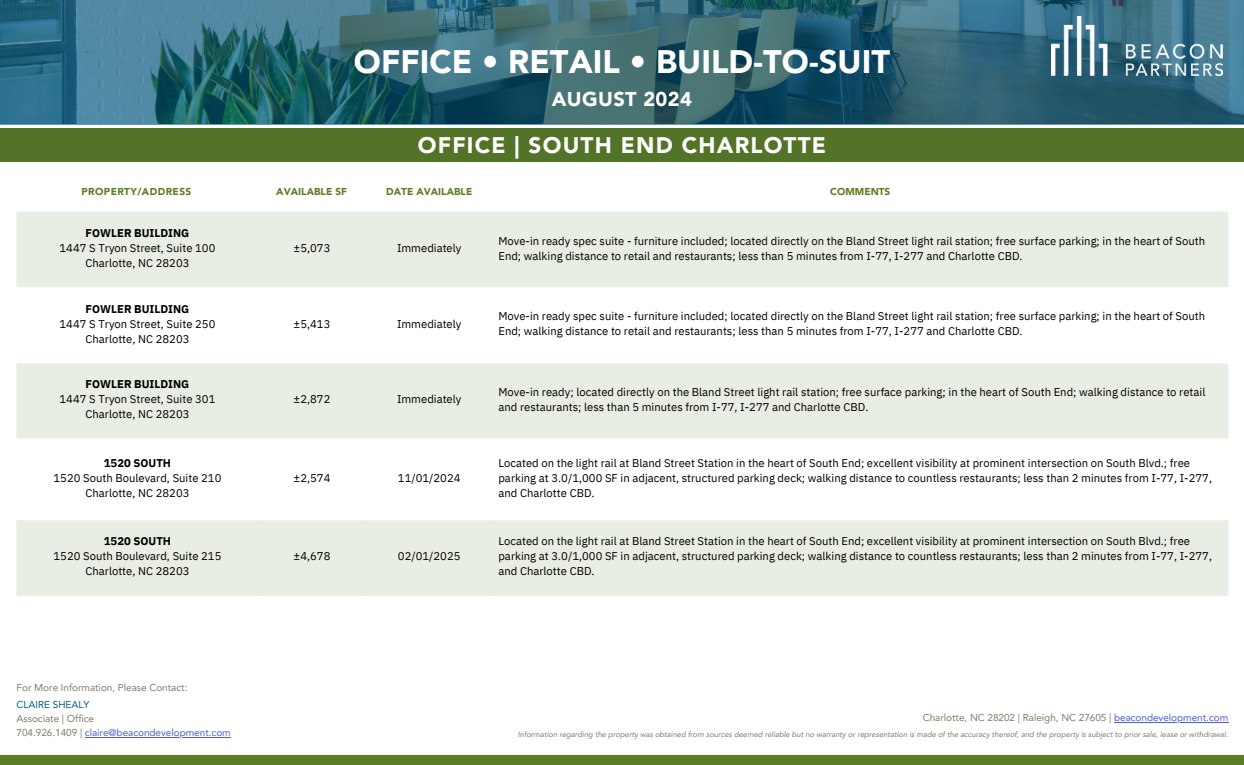
<style>
.page{position:relative;width:1244px;height:765px;background:#fff}
.page>*{position:absolute;margin:0;border:0;box-sizing:border-box;transform-origin:0 0}
.t1{font:900 32.5px "Avenir LT Pro";letter-spacing:.005em;color:#fff}
.t2{font:900 22.5px "Avenir LT Pro";letter-spacing:.055em;color:#fff}
.t3{font:900 20px "Avenir LT Pro";letter-spacing:.02em;color:#fff}
.t4{font:11.25px/15px "IBM Plex Sans";color:#000}
.t5{font:700 11.25px "IBM Plex Sans";color:#000}
.t6{font:10px/14px "Avenir LT Pro";letter-spacing:-.005em;color:#7d7d6d}
.t7{font:900 10px "Avenir LT Pro";letter-spacing:.005em;color:#5e7d23}
.t8{font:900 10px "Avenir LT Pro";letter-spacing:.04em;color:#5e7d23}
.t9{font:italic 7.62px "Avenir LT Pro";letter-spacing:-.005em;color:#7d7d6d}
.s1{color:#055f86}
.s2{color:#4f5cd6}
</style>
<div class="page">
<div style="left:0;top:755px;width:1243px;height:10px;background:#5e7d23"></div>
<div style="left:0;top:129px;width:1243px;height:33px;background:#537328"></div>
<svg style="left:0;top:0;width:1243px;height:124px;background:#316777"></svg>
<img style="left:1051px;top:17px;width:171px;height:59px">
<div style="left:17px;top:212px;width:1211px;height:384px;background:#e9eee4"></div>
<svg style="left:17px;top:287px;width:1211px;height:233px"></svg>
<hr style="left:85px;top:737px;width:146px;height:1px;background:#4f5cd6">
<hr style="left:1113px;top:722px;width:114px;height:1px;background:#4f5cd6">
<h4 class="t1" style="left:354px;top:49px;width:537px">OFFICE • RETAIL • BUILD-TO-SUIT</h4>
<h4 class="t3" style="left:551px;top:91px;width:142px">AUGUST 2024</h4>
<p class="t2" style="left:418px;top:136px;width:409px">OFFICE | SOUTH END CHARLOTTE</p>
<p class="t8" style="left:82px;top:187px;width:111px">PROPERTY/ADDRESS</p>
<p class="t7" style="left:276px;top:187px;width:72px">AVAILABLE SF</p>
<p class="t7" style="left:386px;top:187px;width:88px">DATE AVAILABLE</p>
<p class="t7" style="left:830px;top:187px;width:62px">COMMENTS</p>
<p class="t5" style="left:86px;top:226px;width:105px">FOWLER BUILDING</p>
<h2 class="t4" style="left:60px;top:240px;width:157px">1447 S Tryon Street, Suite 100</h2>
<h3 class="t4" style="left:85px;top:255px;width:106px">Charlotte, NC 28203</h3>
<p class="t5" style="left:86px;top:301px;width:105px">FOWLER BUILDING</p>
<p class="t4" style="left:60px;top:316px;width:157px">1447 S Tryon Street, Suite 250</p>
<p class="t4" style="left:85px;top:331px;width:106px">Charlotte, NC 28203</p>
<p class="t5" style="left:86px;top:377px;width:105px">FOWLER BUILDING</p>
<p class="t4" style="left:60px;top:392px;width:157px">1447 S Tryon Street, Suite 301</p>
<p class="t4" style="left:85px;top:407px;width:106px">Charlotte, NC 28203</p>
<p class="t5" style="left:104px;top:455px;width:69px">1520 SOUTH</p>
<p class="t4" style="left:53px;top:470px;width:169px">1520 South Boulevard, Suite 210</p>
<p class="t4" style="left:85px;top:485px;width:106px">Charlotte, NC 28203</p>
<p class="t5" style="left:104px;top:534px;width:69px">1520 SOUTH</p>
<p class="t4" style="left:53px;top:549px;width:169px">1520 South Boulevard, Suite 215</p>
<p class="t4" style="left:85px;top:564px;width:106px">Charlotte, NC 28203</p>
<p class="t6" style="left:17px;top:682px;width:172px">For More Information, Please Contact:</p>
<p class="t6" style="left:17px;top:699px;width:216px"><span class="s1">CLAIRE SHEALY<br></span>Associate | Office<br>704.926.1409 | <span class="s2">claire@beacondevelopment.com</span></p>
<h3 class="t4" style="left:293px;top:240px;width:38px">±5,073</h3>
<h3 class="t4" style="left:397px;top:240px;width:66px">Immediately</h3>
<h3 class="t4" style="left:498px;top:233px;width:708px">Move-in ready spec suite - furniture included; located directly on the Bland Street light rail station; free surface parking; in the heart of South<br>End; walking distance to retail and restaurants; less than 5 minutes from I-77, I-277 and Charlotte CBD.</h3>
<p class="t4" style="left:293px;top:316px;width:38px">±5,413</p>
<p class="t4" style="left:397px;top:316px;width:66px">Immediately</p>
<p class="t4" style="left:498px;top:309px;width:708px">Move-in ready spec suite - furniture included; located directly on the Bland Street light rail station; free surface parking; in the heart of South<br>End; walking distance to retail and restaurants; less than 5 minutes from I-77, I-277 and Charlotte CBD.</p>
<p class="t4" style="left:293px;top:392px;width:38px">±2,872</p>
<p class="t4" style="left:397px;top:392px;width:66px">Immediately</p>
<p class="t4" style="left:498px;top:384px;width:708px">Move-in ready; located directly on the Bland Street light rail station; free surface parking; in the heart of South End; walking distance to retail and restaurants; less than 5 minutes from I-77, I-277 and Charlotte CBD.</p>
<p class="t4" style="left:293px;top:470px;width:38px">±2,574</p>
<p class="t4" style="left:398px;top:470px;width:64px">11/01/2024</p>
<p class="t4" style="left:293px;top:549px;width:38px">±4,678</p>
<p class="t4" style="left:398px;top:549px;width:64px">02/01/2025</p>
<p class="t4" style="left:498px;top:455px;width:715px">Located on the light rail at Bland Street Station in the heart of South End; excellent visibility at prominent intersection on South Blvd.; free parking at 3.0/1,000 SF in adjacent, structured parking deck; walking distance to countless restaurants; less than 2 minutes from I-77, I-277, and Charlotte CBD.</p>
<p class="t4" style="left:498px;top:534px;width:715px">Located on the light rail at Bland Street Station in the heart of South End; excellent visibility at prominent intersection on South Blvd.; free parking at 3.0/1,000 SF in adjacent, structured parking deck; walking distance to countless restaurants; less than 2 minutes from I-77, I-277, and Charlotte CBD.</p>
<p class="t6" style="left:922px;top:712px;width:307px">Charlotte, NC 28202 | Raleigh, NC 27605 | <span class="s2">beacondevelopment.com</span></p>
<h4 class="t9" style="left:517px;top:732px;width:711px">Information regarding the property was obtained from sources deemed reliable but no warranty or representation is made of the accuracy thereof, and the property is subject to prior sale, lease or withdrawal.</h4>
</div>
